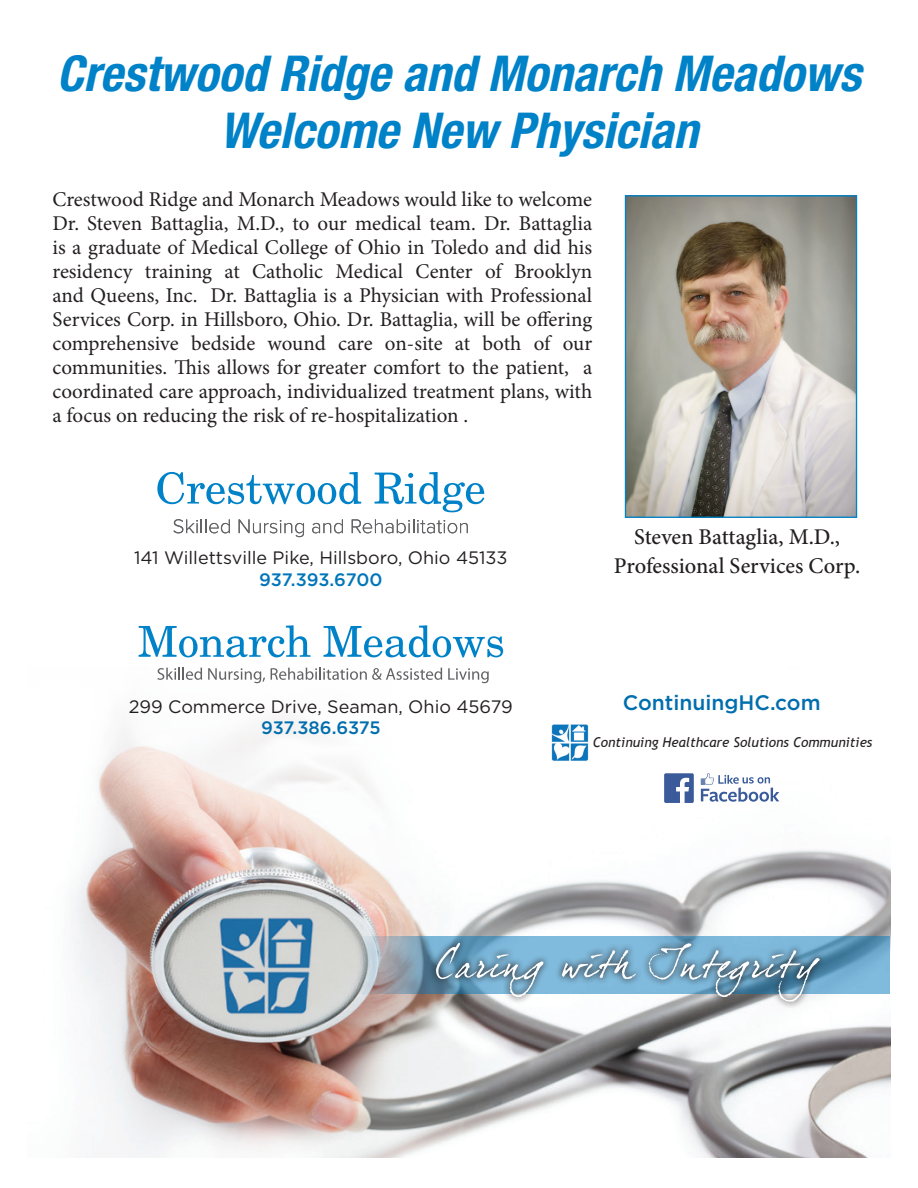
<style>
.page{position:relative;width:918px;height:1188px;background:#fff}
.page>*{position:absolute;margin:0;border:0;box-sizing:border-box;transform-origin:0 0}
.t1{font:italic 700 condensed 49.5px/57px "Helvetica Neue";color:#0082c8;text-align:center}
.t2{font:500 22.5px/28.5px "Minion Pro";color:#231f20;text-align:center}
.t3{font:21px/24px "Minion Pro";letter-spacing:-.005em;color:#231f20;text-align:justify}
.t4{font:500 21px "Gotham HTF";color:#006eae}
.t5{font:18px "Gotham HTF";color:#231f20}
.t6{font:500 18px "Gotham HTF";letter-spacing:-.01em;color:#006eae}
.t7{font:500 18px "Gotham HTF";letter-spacing:-.01em;color:#0075b9}
.t8{font:italic 13.5px "Trebuchet MS";color:#231f20}
</style>
<div class="page">
<img style="left:73px;top:667px;width:818px;height:491px">
<svg style="left:305px;top:936px;width:585px;height:57px;background:#95b0c1"></svg>
<div style="left:429px;top:936px;width:398px;height:73px;background:#231f20;opacity:.85"></div>
<svg style="left:436px;top:943px;width:107px;height:54px;background:#7da6bf"></svg>
<svg style="left:562px;top:950px;width:74px;height:29px;background:#89aec4"></svg>
<svg style="left:649px;top:943px;width:171px;height:59px;background:#81a7be"></svg>
<img style="left:627px;top:197px;width:228px;height:319px">
<div style="left:625px;top:195px;width:232px;height:323px;border:1px solid #0082c8"></div>
<svg style="left:139px;top:625px;width:172px;height:32px"></svg>
<svg style="left:324px;top:625px;width:179px;height:32px"></svg>
<svg style="left:157px;top:668px;width:45px;height:12px"></svg>
<svg style="left:208px;top:668px;width:57px;height:15px"></svg>
<svg style="left:271px;top:668px;width:171px;height:12px"></svg>
<svg style="left:448px;top:668px;width:41px;height:15px"></svg>
<img style="left:548px;top:720px;width:43px;height:45px">
<svg style="left:157px;top:472px;width:204px;height:32px"></svg>
<svg style="left:375px;top:472px;width:109px;height:40px"></svg>
<svg style="left:173px;top:519px;width:57px;height:14px"></svg>
<svg style="left:239px;top:519px;width:65px;height:18px"></svg>
<svg style="left:312px;top:519px;width:31px;height:14px"></svg>
<svg style="left:352px;top:519px;width:116px;height:14px"></svg>
<div style="left:664px;top:773px;width:30px;height:30px;background:#3b5a9a;border-radius:2px"></div>
<svg style="left:676px;top:778px;width:13px;height:25px"></svg>
<svg style="left:701px;top:773px;width:78px;height:29px"></svg>
<h1 class="t1" style="left:57px;top:44px;width:806px">Crestwood Ridge and Monarch Meadows<br>Welcome New Physician</h1>
<p class="t3" style="left:52px;top:187px;width:541px">Crestwood Ridge and Monarch Meadows would like to welcome Dr. Steven Battaglia, M.D., to our medical team. Dr. Battaglia is a graduate of Medical College of Ohio in Toledo and did his residency training at Catholic Medical Center of Brooklyn and Queens, Inc. Dr. Battaglia is a Physician with Professional Services Corp. in Hillsboro, Ohio. Dr. Battaglia, will be offering comprehensive bedside wound care on-site at both of our communities. This allows for greater comfort to the patient, a coordinated care approach, individualized treatment plans, with a focus on reducing the risk of re-hospitalization .</p>
<p class="t5" style="left:134px;top:548px;width:375px">141 Willettsville Pike, Hillsboro, Ohio 45133</p>
<p class="t7" style="left:259px;top:569px;width:125px">937.393.6700</p>
<p class="t5" style="left:129px;top:696px;width:386px">299 Commerce Drive, Seaman, Ohio 45679</p>
<p class="t6" style="left:261px;top:718px;width:121px">937.386.6375</p>
<p class="t2" style="left:614px;top:523px;width:248px">Steven Battaglia, M.D.,<br>Professional Services Corp.</p>
<p class="t4" style="left:623px;top:690px;width:199px">ContinuingHC.com</p>
<p class="t8" style="left:593px;top:734px;width:281px">Continuing Healthcare Solutions Communities</p>
</div>
